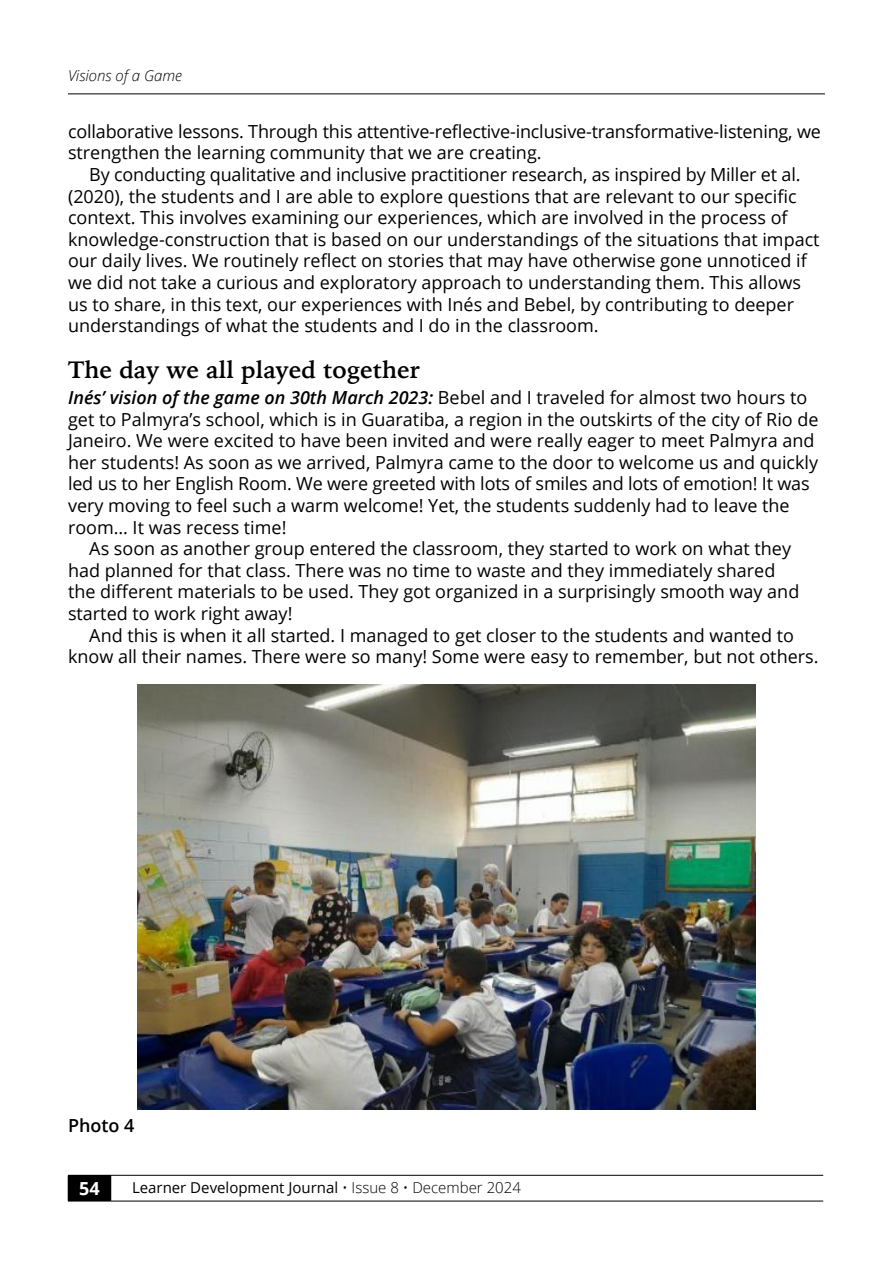
<style>
.page{position:relative;width:893px;height:1263px;background:#fff}
.page>*{position:absolute;margin:0;border:0;box-sizing:border-box;transform-origin:0 0}
.t1{font:700 24px "Iowan Old Style";color:#000}
.t2{font:18px/21.6px "Open Sans";color:#000}
.t3{font:italic 600 18px "Open Sans";color:#000}
.t4{font:600 18px "Open Sans";color:#000}
.t5{font:700 18px "Open Sans";color:#fff}
.t6{font:15px "Open Sans";color:#000}
.t7{font:italic 300 15px "Open Sans";color:#000}
.s1{font-weight:400;font-style:normal}
.s2{font-weight:300}
</style>
<div class="page">
<hr style="left:68px;top:94px;width:757px;height:1px;background:#000">
<div style="left:68px;top:1175px;width:43px;height:26px;background:#000"></div>
<hr style="left:111px;top:1175px;width:712px;height:1px;background:#000">
<hr style="left:68px;top:1201px;width:43px;height:1px;background:#000">
<hr style="left:111px;top:1201px;width:712px;height:1px;background:#000">
<img style="left:137px;top:684px;width:619px;height:426px">
<p class="t7" style="left:68px;top:65px;width:116px">Visions of a Game</p>
<p class="t2" style="left:68px;top:120px;width:754px">collaborative lessons. Through this attentive-reflective-inclusive-transformative-listening, we strengthen the learning community that we are creating.</p>
<p class="t2" style="left:68px;top:163px;width:753px;text-indent:21px">By conducting qualitative and inclusive practitioner research, as inspired by Miller et al. (2020), the students and I are able to explore questions that are relevant to our specific context. This involves examining our experiences, which are involved in the process of knowledge-construction that is based on our understandings of the situations that impact our daily lives. We routinely reflect on stories that may have otherwise gone unnoticed if we did not take a curious and exploratory approach to understanding them. This allows us to share, in this text, our experiences with Inés and Bebel, by contributing to deeper understandings of what the students and I do in the classroom.</p>
<h1 class="t1" style="left:68px;top:348px;width:354px">The day we all played together</h1>
<p class="t3" style="left:68px;top:385px;width:741px">Inés’ vision of the game on 30th March 2023: <span class="s1">Bebel and I traveled for almost two hours to</span></p>
<p class="t2" style="left:68px;top:408px;width:752px">get to Palmyra’s school, which is in Guaratiba, a region in the outskirts of the city of Rio de</p>
<p class="t2" style="left:68px;top:429px;width:748px">Janeiro. We were excited to have been invited and were really eager to meet Palmyra and</p>
<p class="t2" style="left:68px;top:451px;width:752px">her students! As soon as we arrived, Palmyra came to the door to welcome us and quickly</p>
<p class="t2" style="left:68px;top:472px;width:743px">led us to her English Room. We were greeted with lots of smiles and lots of emotion! It was</p>
<p class="t2" style="left:68px;top:494px;width:723px">very moving to feel such a warm welcome! Yet, the students suddenly had to leave the</p>
<p class="t2" style="left:68px;top:516px;width:220px">room… It was recess time!</p>
<p class="t2" style="left:89px;top:537px;width:703px">As soon as another group entered the classroom, they started to work on what they</p>
<p class="t2" style="left:68px;top:559px;width:709px">had planned for that class. There was no time to waste and they immediately shared</p>
<p class="t2" style="left:68px;top:580px;width:733px">the different materials to be used. They got organized in a surprisingly smooth way and</p>
<p class="t2" style="left:68px;top:602px;width:226px">started to work right away!</p>
<p class="t2" style="left:89px;top:624px;width:706px">And this is when it all started. I managed to get closer to the students and wanted to</p>
<p class="t2" style="left:68px;top:645px;width:752px">know all their names. There were so many! Some were easy to remember, but not others.</p>
<p class="t4" style="left:68px;top:1113px;width:68px">Photo 4</p>
<p class="t5" style="left:79px;top:1176px;width:22px">54</p>
<p class="t6" style="left:132px;top:1177px;width:390px">Learner Development Journal <span class="s2">• Issue 8 • December 2024</span></p>
</div>
